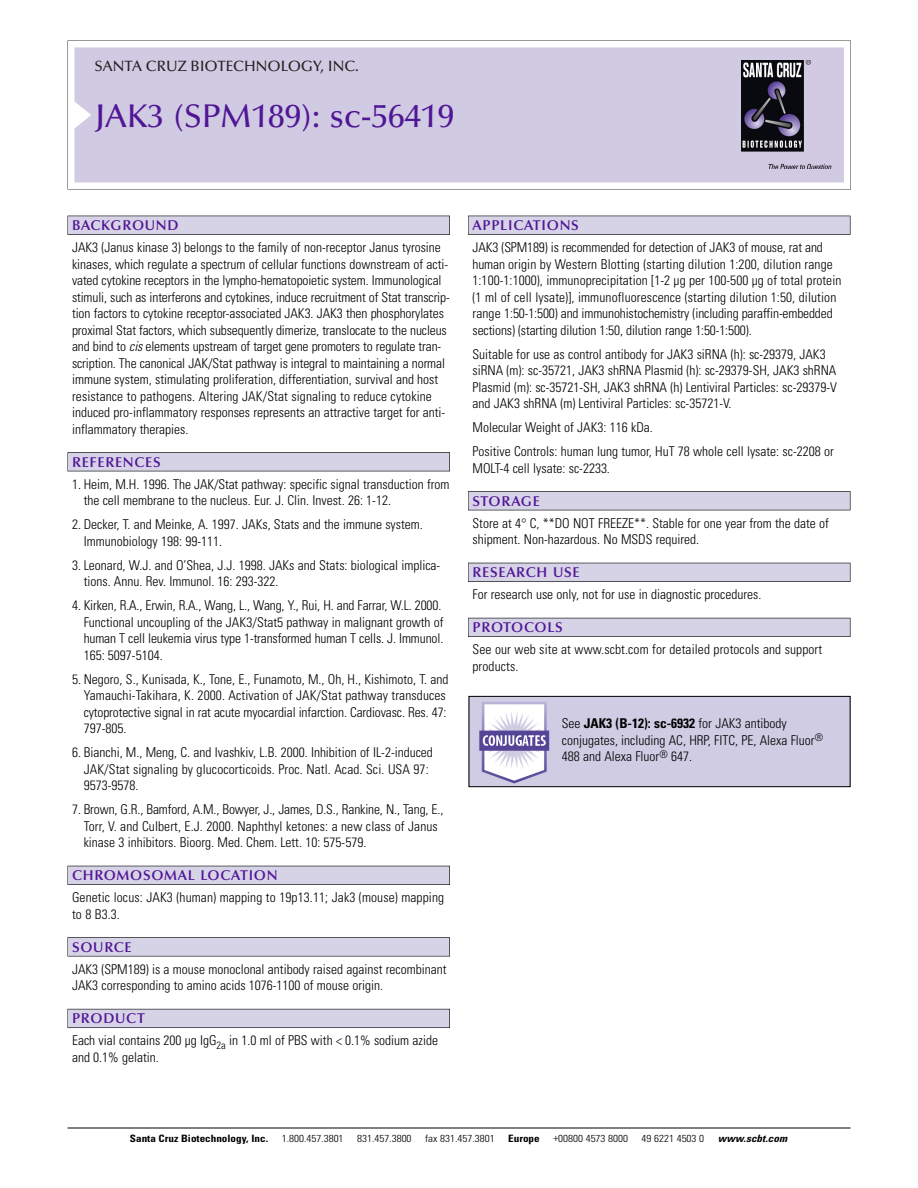
<style>
.page{position:relative;width:918px;height:1188px;background:#fff}
.page>*{position:absolute;margin:0;border:0;box-sizing:border-box;transform-origin:0 0}
.t1{font:500 33px "Optima";color:#511695}
.t2{font:500 15px "Optima";color:#231f20}
.t3{font:600 14.25px "Optima";letter-spacing:.05em;color:#511695}
.t4{font:300 condensed 13.5px/16.5px "Univers";color:#000}
.t5{font:300 condensed 10.2px "Univers";color:#000;scale:1.1 1}
.t6{font:700 condensed 10.2px "Univers";color:#000;scale:1.1 1}
.t7{font:italic 700 condensed 10.2px "Univers";letter-spacing:.005em;color:#000;scale:1.1 1}
.s1{font-style:italic}
.s2{font-weight:700}
</style>
<div class="page">
<svg style="left:68px;top:40px;width:783px;height:149px"></svg>
<div style="left:74px;top:47px;width:770px;height:135px;background:#d1cae3"></div>
<img style="left:741px;top:60px;width:90px;height:108px">
<div style="left:68px;top:216px;width:382px;height:19px;background:#525155"></div>
<div style="left:68px;top:216px;width:381px;height:18px;background:#d7d3e7"></div>
<div style="left:68px;top:452px;width:382px;height:19px;background:#525155"></div>
<div style="left:68px;top:453px;width:381px;height:18px;background:#d7d3e7"></div>
<div style="left:68px;top:866px;width:382px;height:19px;background:#525158"></div>
<div style="left:68px;top:866px;width:381px;height:18px;background:#d7d3e7"></div>
<div style="left:68px;top:937px;width:382px;height:19px;background:#575759"></div>
<div style="left:68px;top:938px;width:381px;height:18px;background:#d7d3e7"></div>
<div style="left:68px;top:1009px;width:382px;height:19px;background:#5b5a62"></div>
<div style="left:68px;top:1009px;width:381px;height:18px;background:#d7d3e7"></div>
<div style="left:468px;top:216px;width:382px;height:19px;background:#525155"></div>
<div style="left:468px;top:216px;width:382px;height:18px;background:#d7d3e7"></div>
<div style="left:468px;top:491px;width:382px;height:19px;background:#525155"></div>
<div style="left:468px;top:492px;width:382px;height:18px;background:#d7d3e7"></div>
<div style="left:468px;top:563px;width:382px;height:19px;background:#525158"></div>
<div style="left:468px;top:563px;width:382px;height:18px;background:#d7d3e7"></div>
<div style="left:468px;top:618px;width:382px;height:19px;background:#54535a"></div>
<div style="left:468px;top:618px;width:382px;height:18px;background:#d7d3e7"></div>
<hr style="left:68px;top:1128px;width:782px;height:1px;background:#000">
<img style="left:471px;top:698px;width:377px;height:87px">
<div style="left:469px;top:696px;width:381px;height:91px;border:1px solid #000"></div>
<p class="t2" style="left:94px;top:61px;width:266px">SANTA CRUZ BIOTECHNOLOGY, INC.</p>
<h1 class="t1" style="left:94px;top:103px;width:361px">JAK3 (SPM189): sc-56419</h1>
<p class="t3" style="left:72px;top:219px;width:108px">BACKGROUND</p>
<p class="t4" style="left:72px;top:240px;width:379px">JAK3 (Janus kinase 3) belongs to the family of non-receptor Janus tyrosine kinases, which regulate a spectrum of cellular functions downstream of acti&shy;vated cytokine receptors in the lympho-hematopoietic system. Immunological stimuli, such as interferons and cytokines, induce recruitment of Stat transcrip&shy;tion factors to cytokine receptor-associated JAK3. JAK3 then phosphorylates proximal Stat factors, which subsequently dimerize, translocate to the nucleus and bind to <span class="s1">cis</span> elements upstream of target gene promoters to regulate tran&shy;scription. The canonical JAK/Stat pathway is integral to maintaining a normal immune system, stimulating proliferation, differentiation, survival and host resistance to pathogens. Altering JAK/Stat signaling to reduce cytokine induced pro-inflammatory responses represents an attractive target for anti&shy;inflammatory therapies.</p>
<p class="t3" style="left:72px;top:456px;width:90px">REFERENCES</p>
<p class="t4" style="left:84px;top:477px;width:367px;text-indent:-12px">1. Heim, M.H. 1996. The JAK/Stat pathway: specific signal transduction from the cell membrane to the nucleus. Eur. J. Clin. Invest. 26: 1-12.</p>
<p class="t4" style="left:84px;top:517px;width:341px;text-indent:-12px">2. Decker, T. and Meinke, A. 1997. JAKs, Stats and the immune system.<br>Immunobiology 198: 99-111.</p>
<p class="t4" style="left:84px;top:558px;width:358px;text-indent:-12px">3. Leonard, W.J. and O’Shea, J.J. 1998. JAKs and Stats: biological implica&shy;tions. Annu. Rev. Immunol. 16: 293-322.</p>
<p class="t4" style="left:84px;top:598px;width:361px;text-indent:-12px">4. Kirken, R.A., Erwin, R.A., Wang, L., Wang, Y., Rui, H. and Farrar, W.L. 2000.<br>Functional uncoupling of the JAK3/Stat5 pathway in malignant growth of human T cell leukemia virus type 1-transformed human T cells. J. Immunol.<br>165: 5097-5104.</p>
<p class="t4" style="left:84px;top:672px;width:366px;text-indent:-12px">5. Negoro, S., Kunisada, K., Tone, E., Funamoto, M., Oh, H., Kishimoto, T. and Yamauchi-Takihara, K. 2000. Activation of JAK/Stat pathway transduces cytoprotective signal in rat acute myocardial infarction. Cardiovasc. Res. 47:<br>797-805.</p>
<p class="t4" style="left:84px;top:745px;width:351px;text-indent:-12px">6. Bianchi, M., Meng, C. and Ivashkiv, L.B. 2000. Inhibition of IL-2-induced<br>JAK/Stat signaling by glucocorticoids. Proc. Natl. Acad. Sci. USA 97:<br>9573-9578.</p>
<p class="t4" style="left:84px;top:802px;width:361px;text-indent:-12px">7. Brown, G.R., Bamford, A.M., Bowyer, J., James, D.S., Rankine, N., Tang, E.,<br>Torr, V. and Culbert, E.J. 2000. Naphthyl ketones: a new class of Janus kinase 3 inhibitors. Bioorg. Med. Chem. Lett. 10: 575-579.</p>
<p class="t3" style="left:72px;top:870px;width:207px">CHROMOSOMAL LOCATION</p>
<p class="t4" style="left:72px;top:890px;width:374px">Genetic locus: JAK3 (human) mapping to 19p13.11; Jak3 (mouse) mapping to 8 B3.3.</p>
<p class="t3" style="left:72px;top:941px;width:61px">SOURCE</p>
<p class="t4" style="left:72px;top:962px;width:376px">JAK3 (SPM189) is a mouse monoclonal antibody raised against recombinant<br>JAK3 corresponding to amino acids 1076-1100 of mouse origin.</p>
<p class="t3" style="left:72px;top:1013px;width:74px">PRODUCT</p>
<p class="t4" style="left:72px;top:1033px;width:368px">Each vial contains 200 µg IgG<sub>2a</sub> in 1.0 ml of PBS with &lt; 0.1% sodium azide and 0.1% gelatin.</p>
<p class="t3" style="left:473px;top:219px;width:108px">APPLICATIONS</p>
<p class="t4" style="left:473px;top:240px;width:370px">JAK3 (SPM189) is recommended for detection of JAK3 of mouse, rat and human origin by Western Blotting (starting dilution 1:200, dilution range 1:100-1:1000), immunoprecipitation [1-2 µg per 100-500 µg of total protein (1 ml of cell lysate)], immunofluorescence (starting dilution 1:50, dilution range 1:50-1:500) and immunohistochemistry (including paraffin-embedded sections) (starting dilution 1:50, dilution range 1:50-1:500).</p>
<p class="t4" style="left:473px;top:347px;width:366px">Suitable for use as control antibody for JAK3 siRNA (h): sc-29379, JAK3 siRNA (m): sc-35721, JAK3 shRNA Plasmid (h): sc-29379-SH, JAK3 shRNA Plasmid (m): sc-35721-SH, JAK3 shRNA (h) Lentiviral Particles: sc-29379-V and JAK3 shRNA (m) Lentiviral Particles: sc-35721-V.</p>
<p class="t4" style="left:473px;top:416px;width:363px;line-height:24px">Molecular Weight of JAK3: 116 kDa.<br>Positive Controls: human lung tumor, HuT 78 whole cell lysate: sc-2208 or</p>
<p class="t4" style="left:473px;top:461px;width:139px">MOLT-4 cell lysate: sc-2233.</p>
<p class="t3" style="left:473px;top:495px;width:69px">STORAGE</p>
<p class="t4" style="left:473px;top:516px;width:358px">Store at 4° C, **DO NOT FREEZE**. Stable for one year from the date of shipment. Non-hazardous. No MSDS required.</p>
<p class="t3" style="left:473px;top:567px;width:109px">RESEARCH USE</p>
<p class="t4" style="left:473px;top:587px;width:290px">For research use only, not for use in diagnostic procedures.</p>
<p class="t3" style="left:473px;top:622px;width:92px">PROTOCOLS</p>
<p class="t4" style="left:473px;top:642px;width:351px">See our web site at www.scbt.com for detailed protocols and support products.</p>
<p class="t4" style="left:562px;top:716px;width:263px">See <span class="s2">JAK3 (B-12): sc-6932</span> for JAK3 antibody conjugates, including AC, HRP, FITC, PE, Alexa Fluor<sup>®<br></sup>488 and Alexa Fluor<sup>®</sup> 647.</p>
<p class="t6" style="left:130px;top:1135px;width:127px">Santa Cruz Biotechnology, Inc.</p>
<p class="t5" style="left:282px;top:1135px;width:58px">1.800.457.3801</p>
<p class="t5" style="left:357px;top:1135px;width:51px">831.457.3800</p>
<p class="t5" style="left:425px;top:1135px;width:65px">fax 831.457.3801</p>
<p class="t6" style="left:508px;top:1135px;width:30px">Europe</p>
<p class="t5" style="left:553px;top:1135px;width:69px">+00800 4573 8000</p>
<p class="t5" style="left:642px;top:1135px;width:58px">49 6221 4503 0</p>
<p class="t7" style="left:718px;top:1135px;width:64px">www.scbt.com</p>
</div>
